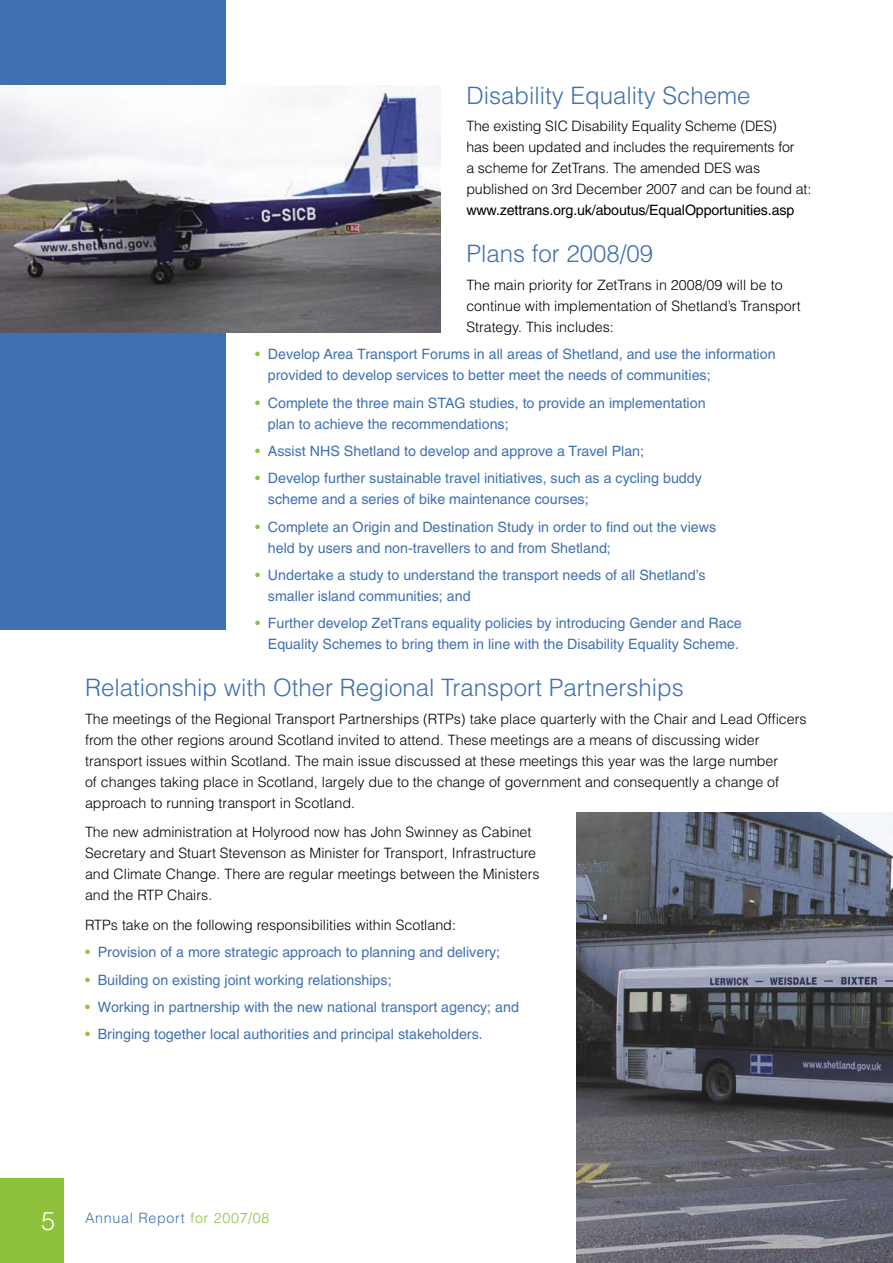
<style>
.page{position:relative;width:893px;height:1263px;background:#fff}
.page>*{position:absolute;margin:0;border:0;box-sizing:border-box;transform-origin:0 0}
.t1{font:300 24px "Helvetica";color:#3f70b1}
.t2{font:300 14.25px/21px "Helvetica";color:#000}
.t3{font:14.25px/21px "Helvetica";color:#3f70b1}
.t4{font:14.25px "Helvetica";letter-spacing:-.01em;color:#000}
.t5{font:300 14.25px "Helvetica";letter-spacing:.05em;color:#3f70b1}
.s1{color:#8ec13c}
.s2{font-size:25.5px;color:#fff}
</style>
<div class="page">
<div style="left:0;top:1178px;width:64px;height:85px;background:#8ec13c"></div>
<div style="left:0;top:0;width:225px;height:630px;background:#3f70b1"></div>
<img style="left:0;top:85px;width:441px;height:248px">
<img style="left:577px;top:813px;width:316px;height:450px">
<h1 class="t1" style="left:466px;top:80px;width:286px">Disability Equality Scheme</h1>
<p class="t2" style="left:466px;top:115px;width:347px">The existing SIC Disability Equality Scheme (DES)<br>has been updated and includes the requirements for<br>a scheme for ZetTrans. The amended DES was published on 3rd December 2007 and can be found at:</p>
<p class="t4" style="left:466px;top:202px;width:330px">www.zettrans.org.uk/aboutus/EqualOpportunities.asp</p>
<h1 class="t1" style="left:466px;top:239px;width:188px">Plans for 2008/09</h1>
<p class="t2" style="left:466px;top:274px;width:336px">The main priority for ZetTrans in 2008/09 will be to continue with implementation of Shetland’s Transport<br>Strategy. This includes:</p>
<p class="t3" style="left:268px;top:344px;width:509px;text-indent:-13px"><span class="s1">•</span> Develop Area Transport Forums in all areas of Shetland, and use the information provided to develop services to better meet the needs of communities;</p>
<p class="t3" style="left:268px;top:392px;width:439px;text-indent:-13px"><span class="s1">•</span> Complete the three main STAG studies, to provide an implementation plan to achieve the recommendations;</p>
<p class="t3" style="left:255px;top:440px;width:390px"><span class="s1">•</span> Assist NHS Shetland to develop and approve a Travel Plan;</p>
<p class="t3" style="left:268px;top:468px;width:436px;text-indent:-13px"><span class="s1">•</span> Develop further sustainable travel initiatives, such as a cycling buddy scheme and a series of bike maintenance courses;</p>
<p class="t3" style="left:268px;top:516px;width:450px;text-indent:-13px"><span class="s1">•</span> Complete an Origin and Destination Study in order to find out the views held by users and non-travellers to and from Shetland;</p>
<p class="t3" style="left:268px;top:564px;width:439px;text-indent:-13px"><span class="s1">•</span> Undertake a study to understand the transport needs of all Shetland’s smaller island communities; and</p>
<p class="t3" style="left:255px;top:613px;width:488px;text-align:right"><span class="s1">•</span> Further develop ZetTrans equality policies by introducing Gender and Race<br>Equality Schemes to bring them in line with the Disability Equality Scheme.</p>
<h1 class="t1" style="left:85px;top:673px;width:600px">Relationship with Other Regional Transport Partnerships</h1>
<p class="t2" style="left:85px;top:708px;width:723px">The meetings of the Regional Transport Partnerships (RTPs) take place quarterly with the Chair and Lead Officers from the other regions around Scotland invited to attend. These meetings are a means of discussing wider transport issues within Scotland. The main issue discussed at these meetings this year was the large number<br>of changes taking place in Scotland, largely due to the change of government and consequently a change of approach to running transport in Scotland.</p>
<p class="t2" style="left:85px;top:821px;width:456px">The new administration at Holyrood now has John Swinney as Cabinet Secretary and Stuart Stevenson as Minister for Transport, Infrastructure and Climate Change. There are regular meetings between the Ministers and the RTP Chairs.</p>
<p class="t2" style="left:85px;top:914px;width:372px">RTPs take on the following responsibilities within Scotland:</p>
<p class="t3" style="left:85px;top:942px;width:417px"><span class="s1">•</span> Provision of a more strategic approach to planning and delivery;</p>
<p class="t3" style="left:85px;top:969px;width:308px"><span class="s1">•</span> Building on existing joint working relationships;</p>
<p class="t3" style="left:85px;top:996px;width:435px"><span class="s1">•</span> Working in partnership with the new national transport agency; and</p>
<p class="t3" style="left:85px;top:1024px;width:399px"><span class="s1">•</span> Bringing together local authorities and principal stakeholders.</p>
<p class="t5" style="left:41px;top:1209px;width:230px"><span class="s2">5</span> Annual Report <span class="s1">for 2007/08</span></p>
</div>
